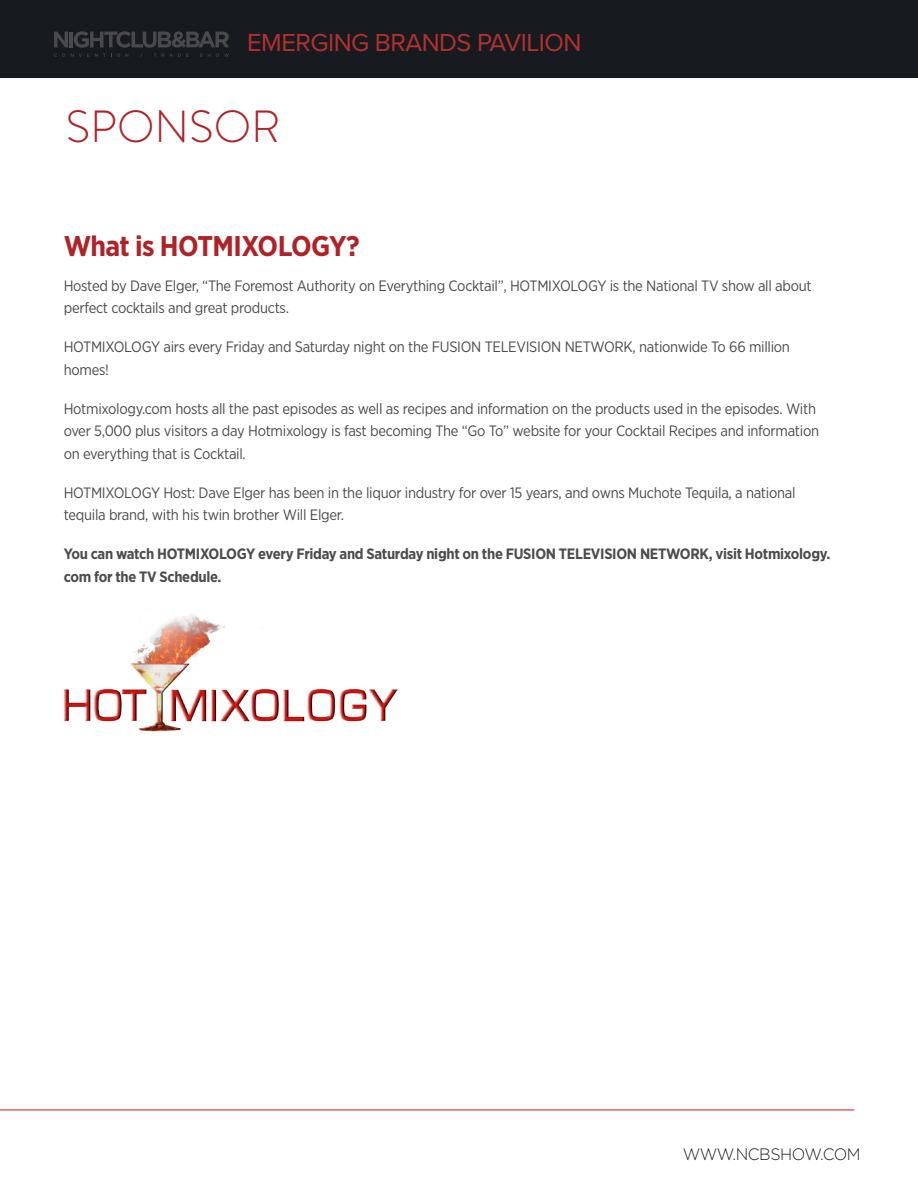
<style>
.page{position:relative;width:918px;height:1188px;background:#fff}
.page>*{position:absolute;margin:0;border:0;box-sizing:border-box;transform-origin:0 0}
.t1{font:300 45px "Brandon Grotesque";color:#af2328}
.t2{font:700 28.5px "Gotham Narrow";letter-spacing:-.02em;color:#af2328}
.t3{font:25.5px "Proxima Nova";letter-spacing:-.02em;color:#b2312e}
.t4{font:300 16.5px "Gotham";letter-spacing:-.025em;color:#231f20}
.t5{font:15px/22.5px "Gotham Narrow";letter-spacing:-.02em;color:#4b4c4d}
.t6{font:700 15px/22.5px "Gotham Narrow";letter-spacing:-.02em;color:#4b4c4d}
</style>
<div class="page">
<div style="left:0;top:0;width:918px;height:78px;background:#171b1f"></div>
<svg style="left:54px;top:31px;width:175px;height:26px"></svg>
<hr style="left:0;top:1110px;width:854px;height:1px;background:#af2328">
<img style="left:64px;top:614px;width:334px;height:118px">
<p class="t3" style="left:247px;top:24px;width:336px">EMERGING BRANDS PAVILION</p>
<p class="t1" style="left:66px;top:95px;width:216px">SPONSOR</p>
<p class="t2" style="left:64px;top:228px;width:297px">What is HOTMIXOLOGY?</p>
<p class="t5" style="left:64px;top:274px;width:749px">Hosted by Dave Elger, “The Foremost Authority on Everything Cocktail”, HOTMIXOLOGY is the National TV show all about perfect cocktails and great products.</p>
<p class="t5" style="left:64px;top:336px;width:728px">HOTMIXOLOGY airs every Friday and Saturday night on the FUSION TELEVISION NETWORK, nationwide To 66 million homes!</p>
<p class="t5" style="left:64px;top:397px;width:757px">Hotmixology.com hosts all the past episodes as well as recipes and information on the products used in the episodes. With over 5,000 plus visitors a day Hotmixology is fast becoming The “Go To” website for your Cocktail Recipes and information on everything that is Cocktail.</p>
<p class="t5" style="left:64px;top:481px;width:733px">HOTMIXOLOGY Host: Dave Elger has been in the liquor industry for over 15 years, and owns Muchote Tequila, a national tequila brand, with his twin brother Will Elger.</p>
<p class="t6" style="left:64px;top:543px;width:768px">You can watch HOTMIXOLOGY every Friday and Saturday night on the FUSION TELEVISION NETWORK, visit Hotmixology. com for the TV Schedule.</p>
<p class="t4" style="left:683px;top:1144px;width:179px">WWW.NCBSHOW.COM</p>
</div>
